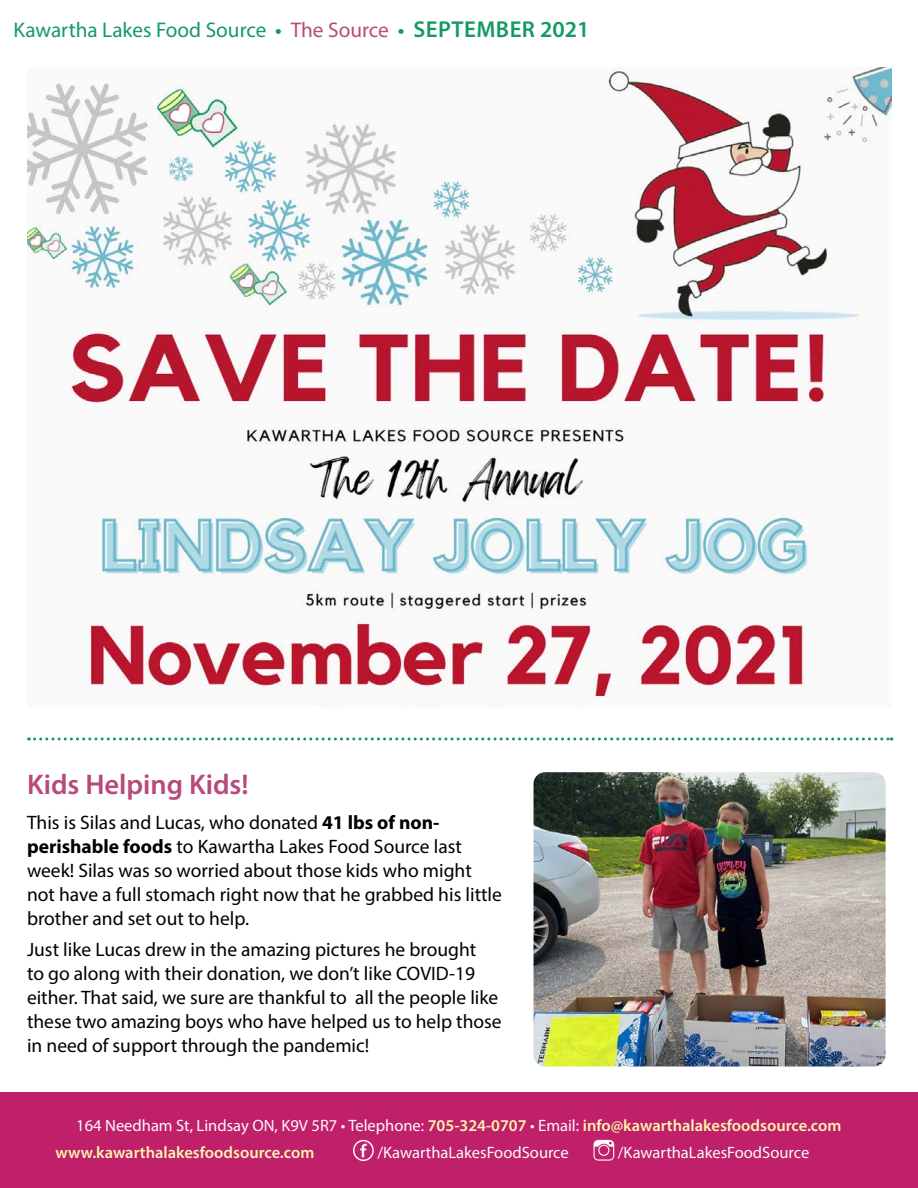
<style>
.page{position:relative;width:918px;height:1188px;background:#fff}
.page>*{position:absolute;margin:0;border:0;box-sizing:border-box;transform-origin:0 0}
.t1{font:600 28.5px "Myriad Pro";color:#b8497b}
.t2{font:21.3px "Myriad Pro";color:#159a64}
.t3{font:19.5px/24px "Myriad Pro";color:#000}
.t4{font:600 16.5px/26.5px "Myriad Pro";color:#faf5af}
.t5{font:16.5px "Myriad Pro";color:#fafbfb}
.s1{font-weight:600}
.s2{color:#b8497b}
.s3{font-weight:600;font-size:23.1px}
.s4{font-weight:700}
.s5{font-weight:400;color:#fafbfb}
</style>
<div class="page">
<div style="left:0;top:1093px;width:918px;height:95px;background:#c01f69"></div>
<svg style="left:593px;top:1140px;width:21px;height:21px"></svg>
<svg style="left:353px;top:1140px;width:21px;height:21px"></svg>
<svg style="left:28px;top:737px;width:864px;height:3px"></svg>
<img style="left:27px;top:67px;width:864px;height:637px">
<img style="left:534px;top:772px;width:352px;height:294px">
<p class="t2" style="left:14px;top:16px;width:577px">Kawartha Lakes Food Source <span class="s1">•</span> <span class="s2">The Source</span> <span class="s1">•</span> <span class="s3">SEPTEMBER 2021</span></p>
<h1 class="t1" style="left:27px;top:766px;width:223px">Kids Helping Kids!</h1>
<p class="t3" style="left:27px;top:810px;width:476px">This is Silas and Lucas, who donated <span class="s4">41 lbs of non&shy;perishable foods</span> to Kawartha Lakes Food Source last week! Silas was so worried about those kids who might not have a full stomach right now that he grabbed his little brother and set out to help.</p>
<p class="t3" style="left:27px;top:937px;width:476px">Just like Lucas drew in the amazing pictures he brought<br>to go along with their donation, we don’t like COVID-19 either. That said, we sure are thankful to all the people like these two amazing boys who have helped us to help those in need of support through the pandemic!</p>
<p class="t4" style="left:55px;top:1112px;width:787px;text-indent:21px"><span class="s5">164 Needham St, Lindsay ON, K9V 5R7 • Telephone:</span> 705-324-0707 <span class="s5">• Email:</span> info@kawarthalakesfoodsource.com www.kawarthalakesfoodsource.com</p>
<p class="t5" style="left:377px;top:1142px;width:193px">/KawarthaLakesFoodSource</p>
<p class="t5" style="left:618px;top:1142px;width:193px">/KawarthaLakesFoodSource</p>
</div>
